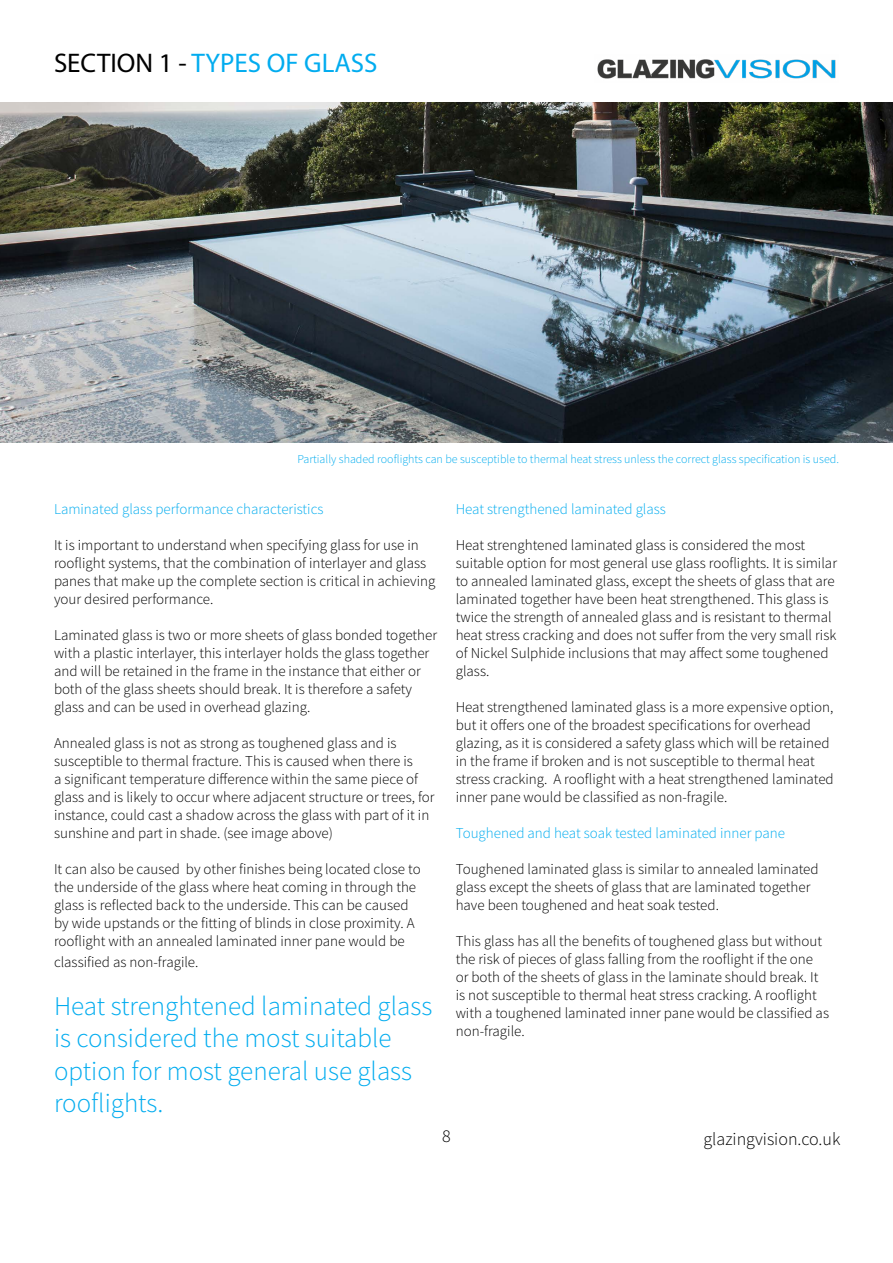
<style>
.page{position:relative;width:893px;height:1263px;background:#fff}
.page>*{position:absolute;margin:0;border:0;box-sizing:border-box;transform-origin:0 0}
.t1{font:300 27px/32.4px "Source Sans Pro";color:#02acef}
.t2{font:27px "Myriad Pro";color:#02acef}
.t3{font:300 18px "Source Sans Pro";color:#000}
.t4{font:300 15px/18px "Source Sans Pro";color:#000}
.t5{font:300 15px "Source Sans Pro";color:#02acef}
.t6{font:300 12px "Source Sans Pro";color:#02acef}
.s1{color:#000}
</style>
<div class="page">
<img style="left:597px;top:59px;width:239px;height:20px">
<img style="left:0;top:102px;width:893px;height:341px">
<h1 class="t2" style="left:54px;top:46px;width:325px"><span class="s1">SECTION 1 -</span> TYPES OF GLASS</h1>
<p class="t6" style="left:297px;top:451px;width:543px">Partially shaded rooflights can be susceptible to thermal heat stress unless the correct glass specification is used.</p>
<p class="t5" style="left:456px;top:500px;width:212px">Heat strengthened laminated glass</p>
<p class="t4" style="left:456px;top:536px;width:383px">Heat strenghtened laminated glass is considered the most suitable option for most general use glass rooflights. It is similar to annealed laminated glass, except the sheets of glass that are laminated together have been heat strengthened. This glass is twice the strength of annealed glass and is resistant to thermal heat stress cracking and does not suffer from the very small risk of Nickel Sulphide inclusions that may affect some toughened glass.</p>
<p class="t4" style="left:456px;top:698px;width:380px">Heat strengthened laminated glass is a more expensive option, but it offers one of the broadest specifications for overhead glazing, as it is considered a safety glass which will be retained in the frame if broken and is not susceptible to thermal heat stress cracking. A rooflight with a heat strengthened laminated inner pane would be classified as non-fragile.</p>
<p class="t5" style="left:456px;top:824px;width:331px">Toughened and heat soak tested laminated inner pane</p>
<p class="t4" style="left:456px;top:860px;width:364px">Toughened laminated glass is similar to annealed laminated glass except the sheets of glass that are laminated together have been toughened and heat soak tested.</p>
<p class="t4" style="left:456px;top:932px;width:375px">This glass has all the benefits of toughened glass but without the risk of pieces of glass falling from the rooflight if the one or both of the sheets of glass in the laminate should break. It is not susceptible to thermal heat stress cracking. A rooflight with a toughened laminated inner pane would be classified as non-fragile.</p>
<p class="t5" style="left:54px;top:500px;width:271px">Laminated glass performance characteristics</p>
<p class="t4" style="left:54px;top:536px;width:383px">It is important to understand when specifying glass for use in rooflight systems, that the combination of interlayer and glass panes that make up the complete section is critical in achieving your desired performance.</p>
<p class="t4" style="left:54px;top:626px;width:385px">Laminated glass is two or more sheets of glass bonded together with a plastic interlayer, this interlayer holds the glass together and will be retained in the frame in the instance that either or both of the glass sheets should break. It is therefore a safety glass and can be used in overhead glazing.</p>
<p class="t4" style="left:54px;top:734px;width:382px">Annealed glass is not as strong as toughened glass and is susceptible to thermal fracture. This is caused when there is<br>a significant temperature difference within the same piece of glass and is likely to occur where adjacent structure or trees, for instance, could cast a shadow across the glass with part of it in sunshine and part in shade. (see image above)</p>
<p class="t4" style="left:54px;top:860px;width:368px">It can also be caused by other finishes being located close to the underside of the glass where heat coming in through the glass is reflected back to the underside. This can be caused by wide upstands or the fitting of blinds in close proximity. A rooflight with an annealed laminated inner pane would be</p>
<p class="t4" style="left:54px;top:953px;width:146px">classified as non-fragile.</p>
<h1 class="t1" style="left:54px;top:990px;width:380px">Heat strenghtened laminated glass is considered the most suitable option for most general use glass rooflights.</h1>
<p class="t3" style="left:442px;top:1125px;width:10px">8</p>
<p class="t3" style="left:703px;top:1128px;width:138px">glazingvision.co.uk</p>
</div>
